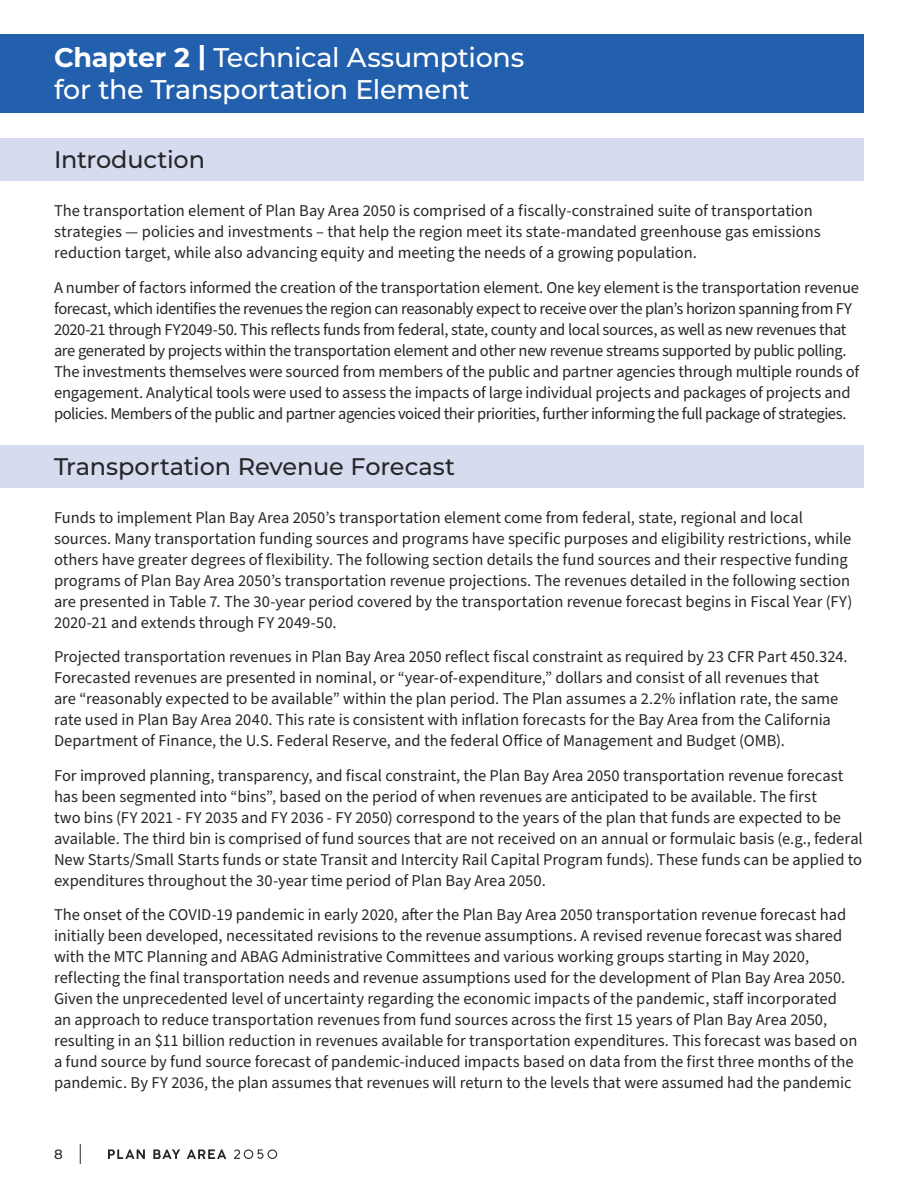
<style>
.page{position:relative;width:918px;height:1188px;background:#fff}
.page>*{position:absolute;margin:0;border:0;box-sizing:border-box;transform-origin:0 0}
.t1{font:500 27px/32.4px "Montserrat";letter-spacing:-.015em;color:#fff}
.t2{font:500 24px "Montserrat";letter-spacing:-.01em;color:#24282a}
.t3{font:16.5px/21px "Source Sans Pro";letter-spacing:-.005em;color:#24282a}
.t4{font:500 13.5px "Montserrat";color:#24282a}
.s1{font-weight:700}
</style>
<div class="page">
<svg style="left:80px;top:1144px;width:1px;height:20px"></svg>
<div style="left:0;top:34px;width:864px;height:79px;background:#225fac"></div>
<div style="left:0;top:138px;width:864px;height:43px;background:#d7dbef"></div>
<div style="left:0;top:445px;width:864px;height:42px;background:#d7dbef"></div>
<svg style="left:234px;top:1149px;width:43px;height:10px"></svg>
<svg style="left:108px;top:1149px;width:37px;height:10px"></svg>
<svg style="left:153px;top:1149px;width:27px;height:10px"></svg>
<svg style="left:187px;top:1149px;width:39px;height:10px"></svg>
<h1 class="t1" style="left:54px;top:40px;width:472px"><span class="s1">Chapter 2 |</span> Technical Assumptions for the Transportation Element</h1>
<h2 class="t2" style="left:54px;top:143px;width:153px">Introduction</h2>
<p class="t3" style="left:54px;top:201px;width:768px">The transportation element of Plan Bay Area 2050 is comprised of a fiscally-constrained suite of transportation strategies — policies and investments – that help the region meet its state-mandated greenhouse gas emissions reduction target, while also advancing equity and meeting the needs of a growing population.</p>
<p class="t3" style="left:54px;top:277px;width:807px">A number of factors informed the creation of the transportation element. One key element is the transportation revenue forecast, which identifies the revenues the region can reasonably expect to receive over the plan’s horizon spanning from FY 2020-21 through FY2049-50. This reflects funds from federal, state, county and local sources, as well as new revenues that are generated by projects within the transportation element and other new revenue streams supported by public polling.<br>The investments themselves were sourced from members of the public and partner agencies through multiple rounds of engagement. Analytical tools were used to assess the impacts of large individual projects and packages of projects and policies. Members of the public and partner agencies voiced their priorities, further informing the full package of strategies.</p>
<h2 class="t2" style="left:54px;top:449px;width:403px">Transportation Revenue Forecast</h2>
<p class="t3" style="left:54px;top:507px;width:800px">Funds to implement Plan Bay Area 2050’s transportation element come from federal, state, regional and local sources. Many transportation funding sources and programs have specific purposes and eligibility restrictions, while others have greater degrees of flexibility. The following section details the fund sources and their respective funding programs of Plan Bay Area 2050’s transportation revenue projections. The revenues detailed in the following section are presented in Table 7. The 30-year period covered by the transportation revenue forecast begins in Fiscal Year (FY)<br>2020-21 and extends through FY 2049-50.</p>
<p class="t3" style="left:54px;top:647px;width:795px">Projected transportation revenues in Plan Bay Area 2050 reflect fiscal constraint as required by 23 CFR Part 450.324.<br>Forecasted revenues are presented in nominal, or “year-of-expenditure,” dollars and consist of all revenues that<br>are “reasonably expected to be available” within the plan period. The Plan assumes a 2.2% inflation rate, the same rate used in Plan Bay Area 2040. This rate is consistent with inflation forecasts for the Bay Area from the California Department of Finance, the U.S. Federal Reserve, and the federal Office of Management and Budget (OMB).</p>
<p class="t3" style="left:54px;top:765px;width:810px">For improved planning, transparency, and fiscal constraint, the Plan Bay Area 2050 transportation revenue forecast has been segmented into “bins”, based on the period of when revenues are anticipated to be available. The first<br>two bins (FY 2021 - FY 2035 and FY 2036 - FY 2050) correspond to the years of the plan that funds are expected to be available. The third bin is comprised of fund sources that are not received on an annual or formulaic basis (e.g., federal New Starts/Small Starts funds or state Transit and Intercity Rail Capital Program funds). These funds can be applied to expenditures throughout the 30-year time period of Plan Bay Area 2050.</p>
<p class="t3" style="left:54px;top:905px;width:805px">The onset of the COVID-19 pandemic in early 2020, after the Plan Bay Area 2050 transportation revenue forecast had initially been developed, necessitated revisions to the revenue assumptions. A revised revenue forecast was shared with the MTC Planning and ABAG Administrative Committees and various working groups starting in May 2020, reflecting the final transportation needs and revenue assumptions used for the development of Plan Bay Area 2050.<br>Given the unprecedented level of uncertainty regarding the economic impacts of the pandemic, staff incorporated an approach to reduce transportation revenues from fund sources across the first 15 years of Plan Bay Area 2050, resulting in an $11 billion reduction in revenues available for transportation expenditures. This forecast was based on a fund source by fund source forecast of pandemic-induced impacts based on data from the first three months of the pandemic. By FY 2036, the plan assumes that revenues will return to the levels that were assumed had the pandemic</p>
<p class="t4" style="left:54px;top:1145px;width:10px">8</p>
</div>
